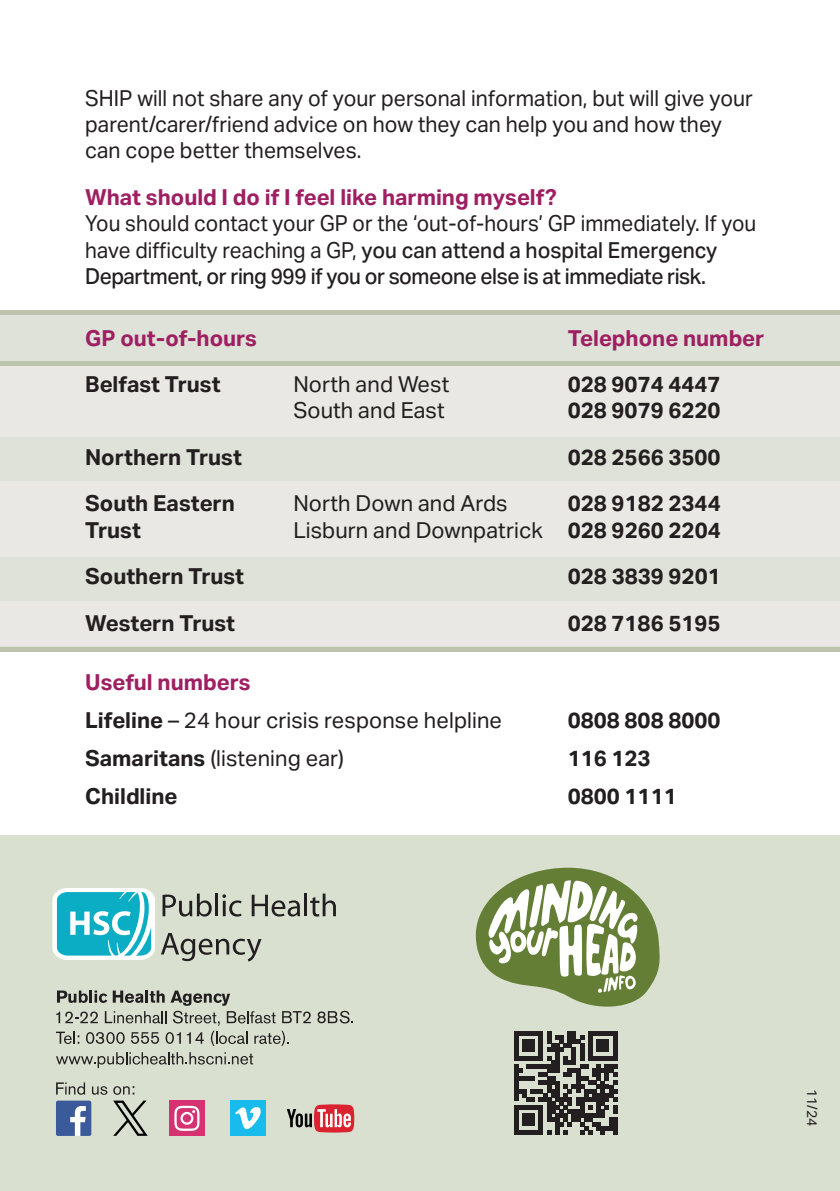
<style>
.page{position:relative;width:840px;height:1191px;background:#fff}
.page>*{position:absolute;margin:0;border:0;box-sizing:border-box;transform-origin:0 0}
.t1{font:22px/26.4px "Aktiv Grotesk";color:#231f20}
.t2{font:22px/26.4px "Aktiv Grotesk";color:#231f20;scale:.95 1}
.t3{font:700 22px "Aktiv Grotesk";color:#231f20}
.t4{font:700 22px "Aktiv Grotesk";color:#9e1f62}
.t5{font:14px "Aktiv Grotesk";color:#231f20}
.s1{font-weight:500}
.s2{font-weight:700}
.s3{font-weight:700;color:#9e1f62}
</style>
<div class="page">
<div style="left:0;top:835px;width:839px;height:356px;background:#d9e0d0"></div>
<div style="left:0;top:305px;width:839px;height:341px;background:#eae8e4"></div>
<hr style="left:0;top:361px;width:839px;height:4px;background:#bdc3ad">
<hr style="left:0;top:310px;width:839px;height:4px;background:#bdc3ad">
<svg style="left:52px;top:888px;width:103px;height:72px;background:#67cbd9"></svg>
<svg style="left:162px;top:893px;width:49px;height:23px"></svg>
<hr style="left:215px;top:893px;width:3px;height:23px;background:#231f20">
<svg style="left:222px;top:894px;width:19px;height:22px"></svg>
<svg style="left:251px;top:894px;width:49px;height:22px"></svg>
<hr style="left:304px;top:893px;width:3px;height:23px;background:#231f20">
<svg style="left:310px;top:893px;width:26px;height:23px"></svg>
<svg style="left:161px;top:933px;width:100px;height:28px"></svg>
<svg style="left:317px;top:1010px;width:36px;height:13px"></svg>
<svg style="left:56px;top:990px;width:254px;height:56px"></svg>
<svg style="left:56px;top:1052px;width:197px;height:16px"></svg>
<div style="left:169px;top:1100px;width:35px;height:35px;background:#d63272"></div>
<div style="left:56px;top:1100px;width:35px;height:36px;background:#3b5a9a;border-radius:2px"></div>
<svg style="left:70px;top:1106px;width:16px;height:30px"></svg>
<svg style="left:286px;top:1104px;width:68px;height:28px"></svg>
<svg style="left:56px;top:1082px;width:29px;height:12px"></svg>
<svg style="left:92px;top:1086px;width:15px;height:8px"></svg>
<svg style="left:113px;top:1086px;width:21px;height:8px"></svg>
<svg style="left:174px;top:1105px;width:25px;height:25px"></svg>
<svg style="left:113px;top:1100px;width:34px;height:35px"></svg>
<div style="left:230px;top:1100px;width:36px;height:35px;background:#17bbec"></div>
<svg style="left:235px;top:1107px;width:26px;height:22px"></svg>
<svg style="left:475px;top:867px;width:184px;height:139px"></svg>
<svg style="left:514px;top:1031px;width:103px;height:103px"></svg>
<div style="left:612px;top:1105px;width:5px;height:8px;background:#231f20"></div>
<div style="left:612px;top:1117px;width:5px;height:9px;background:#231f20"></div>
<div style="left:612px;top:1126px;width:5px;height:8px;background:#231f20"></div>
<p class="t1" style="left:85px;top:85px;width:669px">SHIP will not share any of your personal information, but will give your parent/carer/friend advice on how they can help you and how they can cope better themselves.</p>
<p class="t4" style="left:85px;top:184px;width:473px">What should I do if I feel like harming myself?</p>
<p class="t2" style="left:85px;top:210px;width:707px">You should contact your GP or the ‘out-of-hours’ GP immediately. If you have difficulty reaching a GP, <span class="s1">you can attend a hospital Emergency<br>Department, or ring 999 if you or someone else is at immediate risk.</span></p>
<p class="t4" style="left:85px;top:325px;width:173px">GP out-of-hours</p>
<p class="t4" style="left:567px;top:325px;width:198px">Telephone number</p>
<p class="t3" style="left:85px;top:371px;width:137px">Belfast Trust</p>
<p class="t1" style="left:293px;top:371px;width:157px">North and West</p>
<p class="t3" style="left:567px;top:371px;width:154px">028 9074 4447</p>
<p class="t1" style="left:293px;top:397px;width:153px">South and East</p>
<p class="t3" style="left:567px;top:398px;width:154px">028 9079 6220</p>
<p class="t3" style="left:85px;top:444px;width:158px">Northern Trust</p>
<p class="t3" style="left:567px;top:444px;width:154px">028 2566 3500</p>
<p class="t3" style="left:85px;top:491px;width:151px">South Eastern</p>
<p class="t1" style="left:293px;top:490px;width:216px">North Down and Ards</p>
<p class="t3" style="left:567px;top:491px;width:154px">028 9182 2344</p>
<p class="t3" style="left:85px;top:517px;width:57px">Trust</p>
<p class="t1" style="left:293px;top:517px;width:428px">Lisburn and Downpatrick <span class="s2">028 9260 2204</span></p>
<p class="t3" style="left:85px;top:563px;width:160px">Southern Trust</p>
<p class="t3" style="left:567px;top:563px;width:154px">028 3839 9201</p>
<p class="t3" style="left:85px;top:610px;width:151px">Western Trust</p>
<p class="t3" style="left:567px;top:610px;width:154px">028 7186 5195</p>
<p class="t1" style="left:85px;top:663px;width:418px;line-height:38px"><span class="s3">Useful numbers<br></span><span class="s2">Lifeline</span> – 24 hour crisis response helpline</p>
<p class="t3" style="left:567px;top:707px;width:154px">0808 808 8000</p>
<p class="t1" style="left:85px;top:745px;width:260px"><span class="s2">Samaritans</span> (listening ear)</p>
<p class="t3" style="left:567px;top:745px;width:84px">116 123</p>
<p class="t3" style="left:85px;top:783px;width:94px">Childline</p>
<p class="t3" style="left:567px;top:783px;width:110px">0800 1111</p>
<p class="t5" style="left:819px;top:1089px;width:39px;rotate:90deg">11/24</p>
</div>
